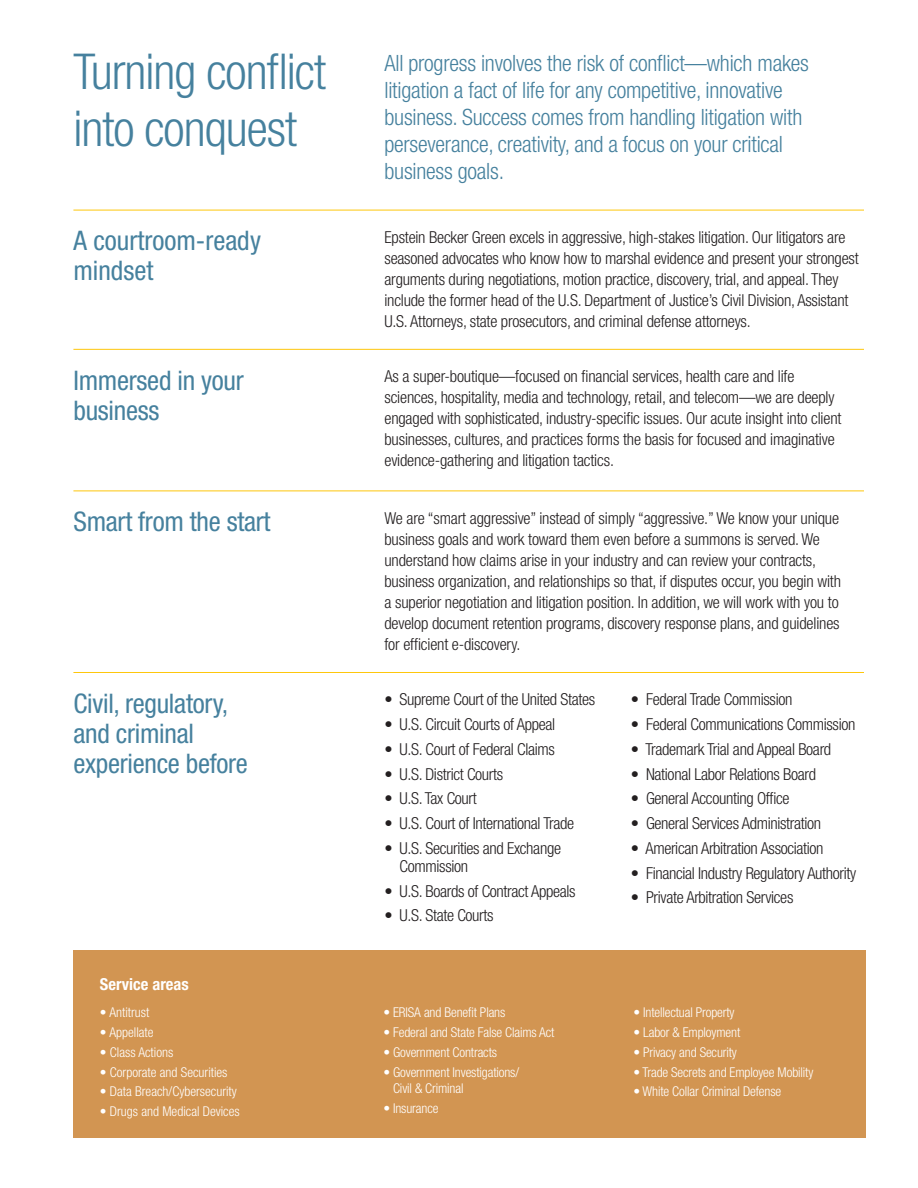
<style>
.page{position:relative;width:918px;height:1188px;background:#fff}
.page>*{position:absolute;margin:0;border:0;box-sizing:border-box;transform-origin:0 0}
.t1{font:300 condensed 49.5px/57px "Helvetica Neue LT Std";letter-spacing:-.02em;color:#46819e}
.t2{font:condensed 27px/30px "Helvetica Neue LT Std";letter-spacing:-.01em;color:#46819e}
.t3{font:300 condensed 22.5px/27px "Helvetica Neue LT Std";letter-spacing:-.01em;color:#46819e}
.t4{font:300 condensed 16.5px/21px "Helvetica Neue LT Std";letter-spacing:-.015em;color:#231f20}
.t5{font:700 condensed 16.5px "Helvetica Neue LT Std";color:#fff}
.t6{font:300 condensed 13.5px/16.5px "Helvetica Neue LT Std";letter-spacing:-.01em;color:#fff}
</style>
<div class="page">
<hr style="left:73px;top:210px;width:791px;height:1px;background:#fec70c">
<hr style="left:73px;top:349px;width:791px;height:1px;background:#fec70c">
<hr style="left:73px;top:490px;width:791px;height:1px;background:#fec70c">
<hr style="left:73px;top:672px;width:791px;height:1px;background:#fec70c">
<div style="left:73px;top:950px;width:793px;height:188px;background:#d29552"></div>
<p class="t1" style="left:73px;top:43px;width:254px">Turning conflict into conquest</p>
<p class="t3" style="left:384px;top:49px;width:426px">All progress involves the risk of conflict—which makes litigation a fact of life for any competitive, innovative business. Success comes from handling litigation with perseverance, creativity, and a focus on your critical business goals.</p>
<p class="t2" style="left:73px;top:226px;width:189px">A courtroom-ready mindset</p>
<p class="t4" style="left:384px;top:226px;width:476px">Epstein Becker Green excels in aggressive, high-stakes litigation. Our litigators are seasoned advocates who know how to marshal evidence and present your strongest arguments during negotiations, motion practice, discovery, trial, and appeal. They include the former head of the U.S. Department of Justice’s Civil Division, Assistant U.S. Attorneys, state prosecutors, and criminal defense attorneys.</p>
<p class="t2" style="left:73px;top:365px;width:172px">Immersed in your business</p>
<p class="t4" style="left:384px;top:366px;width:459px">As a super-boutique—focused on financial services, health care and life sciences, hospitality, media and technology, retail, and telecom—we are deeply engaged with sophisticated, industry-specific issues. Our acute insight into client businesses, cultures, and practices forms the basis for focused and imaginative evidence-gathering and litigation tactics.</p>
<p class="t2" style="left:73px;top:507px;width:199px">Smart from the start</p>
<p class="t4" style="left:384px;top:507px;width:458px">We are “smart aggressive” instead of simply “aggressive.” We know your unique business goals and work toward them even before a summons is served. We understand how claims arise in your industry and can review your contracts, business organization, and relationships so that, if disputes occur, you begin with a superior negotiation and litigation position. In addition, we will work with you to develop document retention programs, discovery response plans, and guidelines for efficient e-discovery.</p>
<p class="t2" style="left:73px;top:688px;width:176px">Civil, regulatory, and criminal experience before</p>
<p class="t4" style="left:384px;top:689px;width:212px">• Supreme Court of the United States</p>
<p class="t4" style="left:384px;top:714px;width:172px">• U.S. Circuit Courts of Appeal</p>
<p class="t4" style="left:384px;top:738px;width:172px">• U.S. Court of Federal Claims</p>
<p class="t4" style="left:384px;top:763px;width:120px">• U.S. District Courts</p>
<p class="t4" style="left:384px;top:788px;width:94px">• U.S. Tax Court</p>
<p class="t4" style="left:384px;top:813px;width:191px">• U.S. Court of International Trade</p>
<p class="t4" style="left:400px;top:839px;width:163px;line-height:18px;text-indent:-15px">• U.S. Securities and Exchange<br>Commission</p>
<p class="t4" style="left:384px;top:880px;width:193px">• U.S. Boards of Contract Appeals</p>
<p class="t4" style="left:384px;top:905px;width:111px">• U.S. State Courts</p>
<p class="t5" style="left:100px;top:975px;width:90px">Service areas</p>
<p class="t6" style="left:100px;top:1004px;width:51px">• Antitrust</p>
<p class="t6" style="left:100px;top:1024px;width:55px">• Appellate</p>
<p class="t6" style="left:100px;top:1044px;width:75px">• Class Actions</p>
<p class="t6" style="left:100px;top:1064px;width:129px">• Corporate and Securities</p>
<p class="t6" style="left:100px;top:1083px;width:138px">• Data Breach/Cybersecurity</p>
<p class="t6" style="left:100px;top:1103px;width:141px">• Drugs and Medical Devices</p>
<p class="t6" style="left:383px;top:1004px;width:124px">• ERISA and Benefit Plans</p>
<p class="t6" style="left:383px;top:1024px;width:173px">• Federal and State False Claims Act</p>
<p class="t6" style="left:383px;top:1044px;width:115px">• Government Contracts</p>
<p class="t6" style="left:393px;top:1064px;width:128px;text-indent:-10px">• Government Investigations/<br>Civil &amp; Criminal</p>
<p class="t6" style="left:383px;top:1100px;width:57px">• Insurance</p>
<p class="t4" style="left:631px;top:689px;width:163px">• Federal Trade Commission</p>
<p class="t4" style="left:631px;top:714px;width:226px">• Federal Communications Commission</p>
<p class="t4" style="left:631px;top:738px;width:202px">• Trademark Trial and Appeal Board</p>
<p class="t4" style="left:631px;top:763px;width:187px">• National Labor Relations Board</p>
<p class="t4" style="left:631px;top:788px;width:160px">• General Accounting Office</p>
<p class="t4" style="left:631px;top:813px;width:192px">• General Services Administration</p>
<p class="t4" style="left:631px;top:837px;width:194px">• American Arbitration Association</p>
<p class="t4" style="left:631px;top:862px;width:227px">• Financial Industry Regulatory Authority</p>
<p class="t4" style="left:631px;top:887px;width:164px">• Private Arbitration Services</p>
<p class="t6" style="left:633px;top:1004px;width:103px">• Intellectual Property</p>
<p class="t6" style="left:633px;top:1024px;width:108px">• Labor &amp; Employment</p>
<p class="t6" style="left:633px;top:1044px;width:105px">• Privacy and Security</p>
<p class="t6" style="left:633px;top:1064px;width:181px">• Trade Secrets and Employee Mobility</p>
<p class="t6" style="left:633px;top:1083px;width:149px">• White Collar Criminal Defense</p>
</div>
